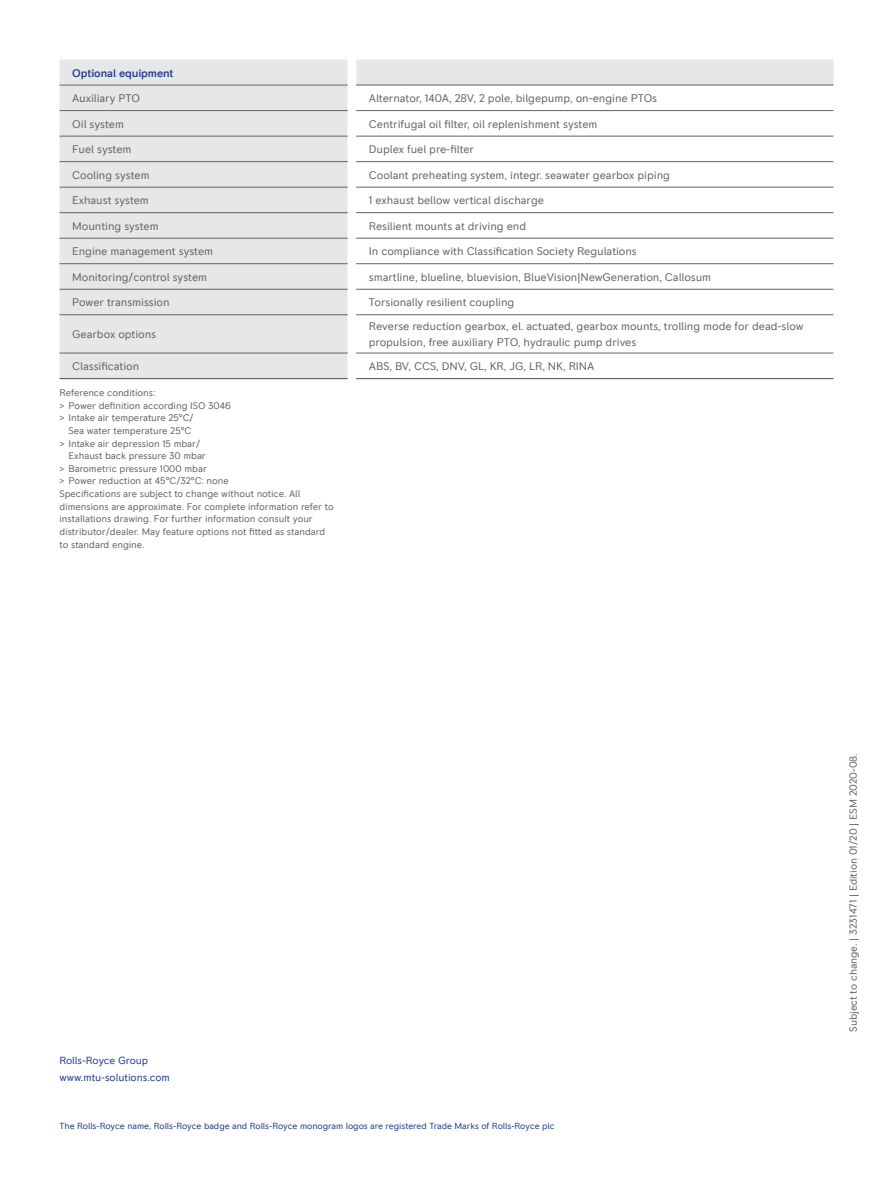
<style>
.page{position:relative;width:893px;height:1191px;background:#fff}
.page>*{position:absolute;margin:0;border:0;box-sizing:border-box;transform-origin:0 0}
.t1{font:11.25px/16.2px "RR Pioneer";letter-spacing:-.005em;color:#636366}
.t2{font:500 11.25px "RR Pioneer";letter-spacing:-.005em;color:#21378f}
.t3{font:10.5px "RR Pioneer";letter-spacing:-.005em;color:#636366}
.t4{font:10.5px/16.2px "RR Pioneer";letter-spacing:-.005em;color:#21378f}
.t5{font:9.75px "RR Pioneer";letter-spacing:-.005em;color:#636366}
.t6{font:9px "RR Pioneer";letter-spacing:-.005em;color:#21378f}
</style>
<div class="page">
<svg style="left:60px;top:60px;width:773px;height:318px"></svg>
<svg style="left:348px;top:60px;width:8px;height:318px"></svg>
<hr style="left:60px;top:85px;width:288px;height:1px;background:#636366">
<hr style="left:356px;top:85px;width:477px;height:1px;background:#636366">
<hr style="left:60px;top:110px;width:288px;height:1px;background:#636366">
<hr style="left:356px;top:110px;width:477px;height:1px;background:#636366">
<hr style="left:60px;top:136px;width:288px;height:1px;background:#636366">
<hr style="left:356px;top:136px;width:477px;height:1px;background:#636366">
<hr style="left:60px;top:161px;width:288px;height:1px;background:#636366">
<hr style="left:356px;top:161px;width:477px;height:1px;background:#636366">
<hr style="left:60px;top:187px;width:288px;height:1px;background:#636366">
<hr style="left:356px;top:187px;width:477px;height:1px;background:#636366">
<hr style="left:60px;top:212px;width:288px;height:1px;background:#636366">
<hr style="left:356px;top:212px;width:477px;height:1px;background:#636366">
<hr style="left:60px;top:238px;width:288px;height:1px;background:#636366">
<hr style="left:356px;top:238px;width:477px;height:1px;background:#636366">
<hr style="left:60px;top:263px;width:288px;height:1px;background:#636366">
<hr style="left:356px;top:263px;width:477px;height:1px;background:#636366">
<hr style="left:60px;top:289px;width:288px;height:1px;background:#636366">
<hr style="left:356px;top:289px;width:477px;height:1px;background:#636366">
<hr style="left:60px;top:314px;width:288px;height:1px;background:#636366">
<hr style="left:356px;top:314px;width:477px;height:1px;background:#636366">
<hr style="left:60px;top:353px;width:288px;height:1px;background:#636366">
<hr style="left:356px;top:353px;width:477px;height:1px;background:#636366">
<hr style="left:60px;top:378px;width:288px;height:1px;background:#636366">
<hr style="left:356px;top:378px;width:477px;height:1px;background:#636366">
<p class="t2" style="left:72px;top:66px;width:103px">Optional equipment</p>
<p class="t1" style="left:72px;top:90px;width:69px">Auxiliary PTO</p>
<p class="t1" style="left:369px;top:90px;width:290px">Alternator, 140A, 28V, 2 pole, bilgepump, on-engine PTOs</p>
<p class="t1" style="left:72px;top:116px;width:53px">Oil system</p>
<p class="t1" style="left:369px;top:116px;width:230px">Centrifugal oil filter, oil replenishment system</p>
<p class="t1" style="left:72px;top:141px;width:61px">Fuel system</p>
<p class="t1" style="left:369px;top:141px;width:107px">Duplex fuel pre-filter</p>
<p class="t1" style="left:72px;top:167px;width:79px">Cooling system</p>
<p class="t1" style="left:369px;top:167px;width:303px">Coolant preheating system, integr. seawater gearbox piping</p>
<p class="t1" style="left:72px;top:192px;width:78px">Exhaust system</p>
<p class="t1" style="left:369px;top:192px;width:177px">1 exhaust bellow vertical discharge</p>
<p class="t1" style="left:72px;top:218px;width:88px">Mounting system</p>
<p class="t1" style="left:369px;top:218px;width:159px">Resilient mounts at driving end</p>
<p class="t1" style="left:72px;top:243px;width:142px">Engine management system</p>
<p class="t1" style="left:369px;top:243px;width:270px">In compliance with Classification Society Regulations</p>
<p class="t1" style="left:72px;top:269px;width:136px">Monitoring/control system</p>
<p class="t1" style="left:369px;top:269px;width:344px">smartline, blueline, bluevision, BlueVision|NewGeneration, Callosum</p>
<p class="t1" style="left:72px;top:294px;width:99px">Power transmission</p>
<p class="t1" style="left:369px;top:294px;width:147px">Torsionally resilient coupling</p>
<p class="t1" style="left:72px;top:326px;width:85px">Gearbox options</p>
<p class="t1" style="left:369px;top:318px;width:436px">Reverse reduction gearbox, el. actuated, gearbox mounts, trolling mode for dead-slow propulsion, free auxiliary PTO, hydraulic pump drives</p>
<p class="t1" style="left:72px;top:358px;width:69px">Classification</p>
<p class="t1" style="left:369px;top:358px;width:227px">ABS, BV, CCS, DNV, GL, KR, JG, LR, NK, RINA</p>
<p class="t5" style="left:60px;top:387px;width:97px">Reference conditions:</p>
<p class="t5" style="left:60px;top:399px;width:173px">&gt; Power definition according ISO 3046</p>
<p class="t5" style="left:60px;top:412px;width:136px">&gt; Intake air temperature 25°C/</p>
<p class="t5" style="left:69px;top:425px;width:124px">Sea water temperature 25°C</p>
<p class="t5" style="left:60px;top:437px;width:142px">&gt; Intake air depression 15 mbar/</p>
<p class="t5" style="left:69px;top:450px;width:139px">Exhaust back pressure 30 mbar</p>
<p class="t5" style="left:60px;top:463px;width:149px">&gt; Barometric pressure 1000 mbar</p>
<p class="t5" style="left:60px;top:475px;width:171px">&gt; Power reduction at 45°C/32°C: none</p>
<p class="t5" style="left:60px;top:488px;width:242px">Specifications are subject to change without notice. All</p>
<p class="t5" style="left:60px;top:500px;width:276px">dimensions are approximate. For complete information refer to</p>
<p class="t5" style="left:60px;top:513px;width:255px">installations drawing. For further information consult your</p>
<p class="t5" style="left:60px;top:526px;width:267px">distributor/dealer. May feature options not fitted as standard</p>
<p class="t5" style="left:60px;top:538px;width:87px">to standard engine.</p>
<p class="t4" style="left:60px;top:1052px;width:112px">Rolls-Royce Group www.mtu-solutions.com</p>
<p class="t6" style="left:60px;top:1120px;width:497px">The Rolls-Royce name, Rolls-Royce badge and Rolls-Royce monogram logos are registered Trade Marks of Rolls-Royce plc</p>
<p class="t3" style="left:847px;top:1032px;width:280px;rotate:-90deg">Subject to change. | 3231471 | Edition 01/20 | ESM 2020-08.</p>
</div>
